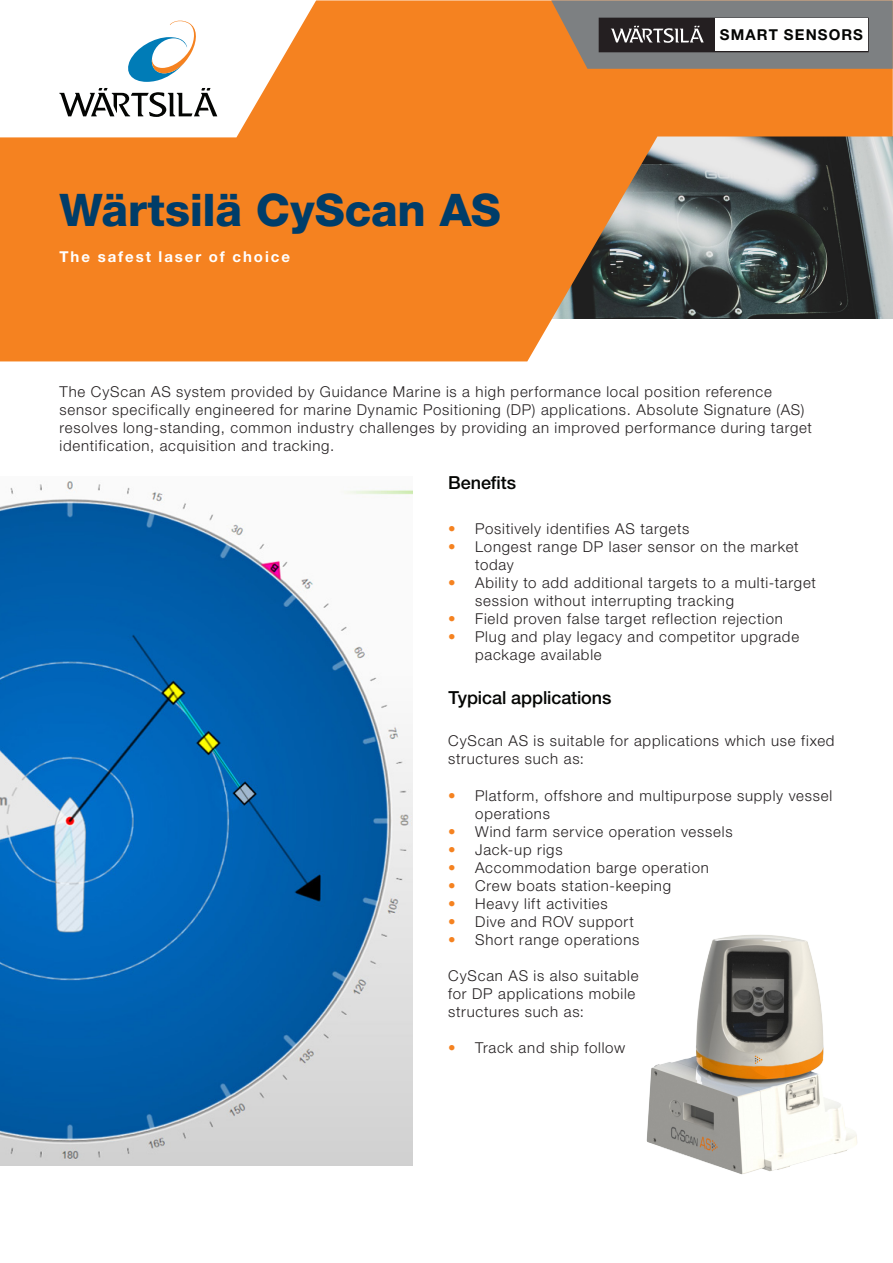
<style>
.page{position:relative;width:893px;height:1263px;background:#fff}
.page>*{position:absolute;margin:0;border:0;box-sizing:border-box;transform-origin:0 0}
.cover_headline1{font:800 45px "Helvetica Neue LT Std";letter-spacing:-.005em;color:#003d69}
.cover_headline1-2{font:500 18px "Helvetica Neue LT Std";letter-spacing:-.005em;color:#040503}
.t1{font:300 15px/18px "Helvetica Neue LT Std";letter-spacing:.05em;color:#231f20}
.cover_headline1-3{font:700 15px "Helvetica Neue LT Std";letter-spacing:.13em;color:#fff}
.t2{font:700 15px "Helvetica Neue LT Std";letter-spacing:.075em;color:#040503}
.s1{color:#f58220}
</style>
<div class="page">
<svg style="left:0;top:0;width:893px;height:361px;background:#d7843c"></svg>
<svg style="left:0;top:0;width:316px;height:137px"></svg>
<svg style="left:551px;top:0;width:342px;height:69px"></svg>
<img style="left:0;top:480px;width:412px;height:685px">
<img style="left:646px;top:935px;width:211px;height:239px">
<p class="cover_headline1" style="left:60px;top:184px;width:443px">Wärtsilä CyScan AS</p>
<p class="cover_headline1-3" style="left:60px;top:248px;width:232px">The safest laser of choice</p>
<p class="t2" style="left:720px;top:25px;width:145px">SMART SENSORS</p>
<p class="t1" style="left:60px;top:382px;width:754px">The CyScan AS system provided by Guidance Marine is a high performance local position reference sensor specifically engineered for marine Dynamic Positioning (DP) applications. Absolute Signature (AS) resolves long-standing, common industry challenges by providing an improved performance during target identification, acquisition and tracking.</p>
<p class="cover_headline1-2" style="left:448px;top:472px;width:69px">Benefits</p>
<p class="t1" style="left:448px;top:519px;width:243px"><span class="s1">•</span> Positively identifies AS targets</p>
<p class="t1" style="left:475px;top:537px;width:325px;text-indent:-27px"><span class="s1">•</span> Longest range DP laser sensor on the market today</p>
<p class="t1" style="left:475px;top:573px;width:342px;text-indent:-27px"><span class="s1">•</span> Ability to add additional targets to a multi-target session without interrupting tracking</p>
<p class="t1" style="left:448px;top:609px;width:336px"><span class="s1">•</span> Field proven false target reflection rejection</p>
<p class="t1" style="left:475px;top:627px;width:325px;text-indent:-27px"><span class="s1">•</span> Plug and play legacy and competitor upgrade package available</p>
<p class="cover_headline1-2" style="left:449px;top:687px;width:164px">Typical applications</p>
<p class="t1" style="left:448px;top:732px;width:388px">CyScan AS is suitable for applications which use fixed structures such as:</p>
<p class="t1" style="left:475px;top:786px;width:359px;text-indent:-27px"><span class="s1">•</span> Platform, offshore and multipurpose supply vessel operations</p>
<p class="t1" style="left:448px;top:822px;width:286px"><span class="s1">•</span> Wind farm service operation vessels</p>
<p class="t1" style="left:448px;top:840px;width:116px"><span class="s1">•</span> Jack-up rigs</p>
<p class="t1" style="left:448px;top:858px;width:262px"><span class="s1">•</span> Accommodation barge operation</p>
<p class="t1" style="left:448px;top:876px;width:224px"><span class="s1">•</span> Crew boats station-keeping</p>
<p class="t1" style="left:448px;top:894px;width:161px"><span class="s1">•</span> Heavy lift activities</p>
<p class="t1" style="left:448px;top:912px;width:187px"><span class="s1">•</span> Dive and ROV support</p>
<p class="t1" style="left:448px;top:930px;width:193px"><span class="s1">•</span> Short range operations</p>
<p class="t1" style="left:448px;top:966px;width:192px">CyScan AS is also suitable for DP applications mobile structures such as:</p>
<p class="t1" style="left:448px;top:1038px;width:179px"><span class="s1">•</span> Track and ship follow</p>
</div>
